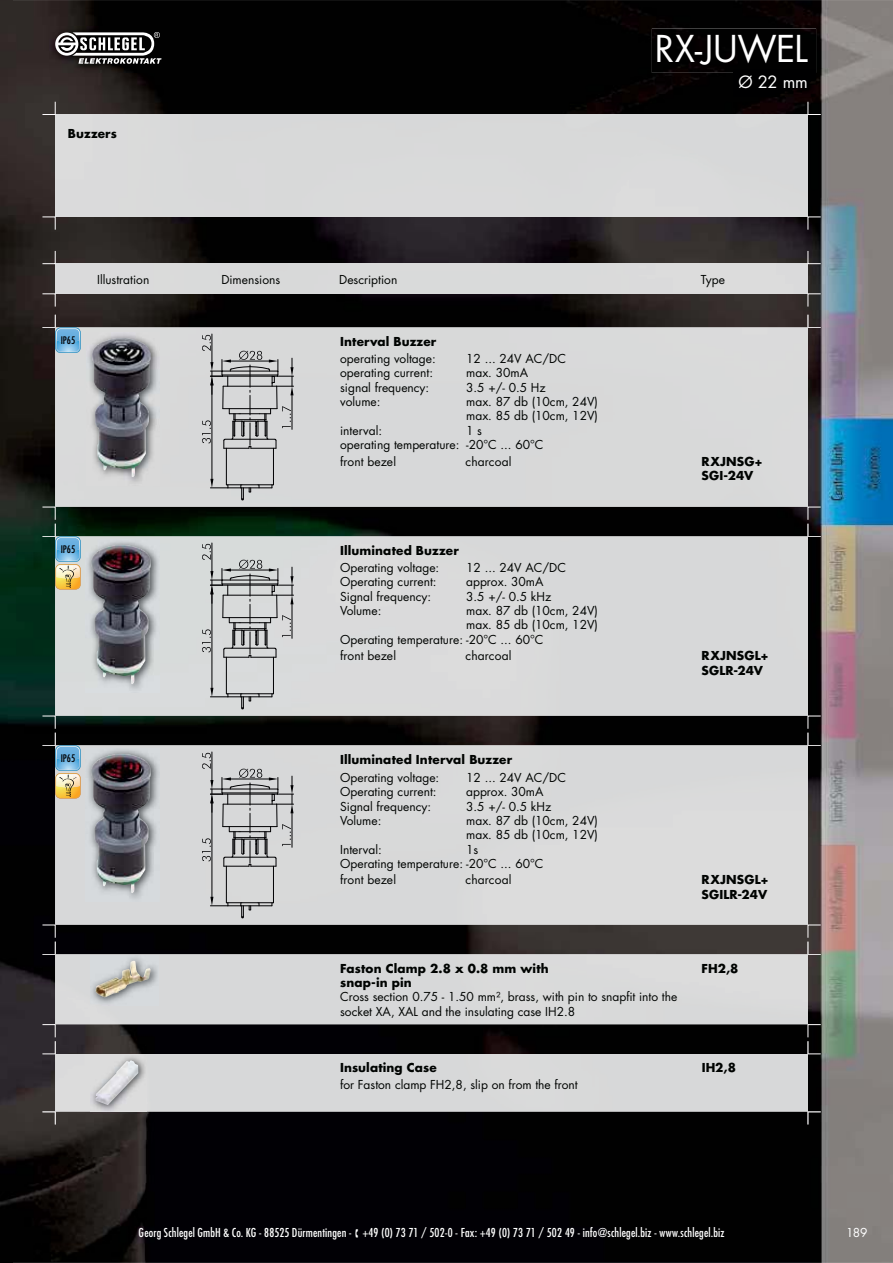
<style>
.page{position:relative;width:893px;height:1263px;background:#fff}
.page>*{position:absolute;margin:0;border:0;box-sizing:border-box;transform-origin:0 0}
.t1{font:36px "Futura Std";letter-spacing:-.015em;color:#fff}
.t2{font:16.5px "Futura Std";color:#fff}
.t3{font:12px/14.4px "Futura Std";color:#000301}
.t4{font:700 12px/14.4px "Futura Std";letter-spacing:.01em;color:#000301}
.t5{font:condensed 12px "Futura Std";letter-spacing:.015em;color:#fff}
.t6{font:12px "Futura Std";color:#fff}
.t7{font:condensed 10.2px "Futura Std";color:#000002}
</style>
<div class="page">
<img style="left:0;top:0;width:893px;height:1263px">
<div style="left:55px;top:115px;width:753px;height:102px;background:#d9d9da"></div>
<div style="left:55px;top:264px;width:753px;height:29px;background:#d9dada"></div>
<svg style="left:42px;top:293px;width:14px;height:14px"></svg>
<svg style="left:807px;top:293px;width:14px;height:14px"></svg>
<svg style="left:42px;top:217px;width:14px;height:13px"></svg>
<svg style="left:807px;top:217px;width:14px;height:13px"></svg>
<svg style="left:807px;top:251px;width:14px;height:13px"></svg>
<svg style="left:42px;top:251px;width:14px;height:13px"></svg>
<svg style="left:807px;top:102px;width:14px;height:13px"></svg>
<svg style="left:42px;top:102px;width:14px;height:13px"></svg>
<div style="left:55px;top:449px;width:753px;height:58px;background:#d8d8d9"></div>
<div style="left:55px;top:658px;width:753px;height:58px;background:#d9dada"></div>
<div style="left:55px;top:867px;width:753px;height:58px;background:#d8d9d9"></div>
<svg style="left:42px;top:925px;width:779px;height:29px;background:#1b1918"></svg>
<div style="left:55px;top:954px;width:753px;height:70px;background:#d7d8d9"></div>
<svg style="left:42px;top:1024px;width:779px;height:30px;background:#0b0a0b"></svg>
<div style="left:55px;top:1054px;width:753px;height:58px;background:#d7d8d9"></div>
<svg style="left:42px;top:1112px;width:779px;height:12px;background:#080709"></svg>
<img style="left:50px;top:27px;width:120px;height:45px">
<svg style="left:55px;top:32px;width:107px;height:32px"></svg>
<img style="left:87px;top:449px;width:72px;height:36px">
<img style="left:92px;top:449px;width:59px;height:28px">
<hr style="left:212px;top:385px;width:1px;height:94px;background:#000002">
<hr style="left:226px;top:448px;width:1px;height:37px;background:#000002">
<hr style="left:273px;top:448px;width:1px;height:37px;background:#000002">
<svg style="left:210px;top:479px;width:64px;height:21px"></svg>
<svg style="left:42px;top:315px;width:779px;height:134px;background:#b6b6b7"></svg>
<img style="left:86px;top:658px;width:73px;height:34px">
<img style="left:91px;top:658px;width:60px;height:26px">
<hr style="left:212px;top:594px;width:1px;height:94px;background:#000002">
<hr style="left:226px;top:657px;width:1px;height:37px;background:#000002">
<hr style="left:273px;top:657px;width:1px;height:37px;background:#000002">
<svg style="left:210px;top:688px;width:64px;height:21px"></svg>
<svg style="left:42px;top:507px;width:779px;height:151px;background:#9fa2a1"></svg>
<img style="left:86px;top:867px;width:73px;height:34px">
<img style="left:91px;top:867px;width:60px;height:26px">
<hr style="left:212px;top:803px;width:1px;height:94px;background:#000002">
<hr style="left:226px;top:866px;width:1px;height:37px;background:#000002">
<hr style="left:273px;top:866px;width:1px;height:37px;background:#000002">
<svg style="left:210px;top:897px;width:64px;height:21px"></svg>
<svg style="left:42px;top:716px;width:779px;height:151px;background:#a0a1a1"></svg>
<img style="left:90px;top:956px;width:69px;height:49px">
<img style="left:95px;top:961px;width:56px;height:36px">
<img style="left:90px;top:1055px;width:57px;height:58px">
<img style="left:96px;top:1060px;width:42px;height:45px">
<div style="left:652px;top:29px;width:164px;height:44px;background:#010101"></div>
<img style="left:733px;top:70px;width:82px;height:26px">
<p class="t4" style="left:68px;top:127px;width:50px">Buzzers</p>
<h1 class="t1" style="left:655px;top:32px;width:155px">RX-JUWEL</h1>
<h2 class="t2" style="left:738px;top:74px;width:71px">Ø 22 mm</h2>
<p class="t7" style="left:61px;top:335px;width:16px">IP65</p>
<p class="t3" style="left:97px;top:273px;width:54px">Illustration</p>
<p class="t3" style="left:221px;top:273px;width:60px">Dimensions</p>
<p class="t3" style="left:339px;top:273px;width:60px">Description</p>
<p class="t3" style="left:701px;top:273px;width:26px">Type</p>
<p class="t4" style="left:340px;top:335px;width:98px">Interval Buzzer</p>
<p class="t3" style="left:340px;top:352px;width:97px">operating voltage:</p>
<p class="t3" style="left:466px;top:352px;width:101px">12 ... 24V AC/DC</p>
<p class="t3" style="left:340px;top:366px;width:94px">operating current:</p>
<p class="t3" style="left:466px;top:366px;width:63px">max. 30mA</p>
<p class="t3" style="left:340px;top:381px;width:91px">signal frequency:</p>
<p class="t3" style="left:466px;top:381px;width:81px">3.5 +/- 0.5 Hz</p>
<p class="t3" style="left:340px;top:395px;width:42px">volume:</p>
<p class="t3" style="left:466px;top:395px;width:133px">max. 87 db (10cm, 24V) max. 85 db (10cm, 12V)</p>
<p class="t3" style="left:340px;top:424px;width:43px">interval:</p>
<p class="t3" style="left:340px;top:424px;width:205px;text-indent:126px">1 s<br>operating temperature: -20°C ... 60°C</p>
<p class="t3" style="left:340px;top:455px;width:57px">front bezel</p>
<p class="t3" style="left:466px;top:455px;width:47px">charcoal</p>
<p class="t4" style="left:702px;top:455px;width:62px">RXJNSG+<br>SGI-24V</p>
<p class="t7" style="left:61px;top:544px;width:16px">IP65</p>
<p class="t4" style="left:340px;top:544px;width:120px">Illuminated Buzzer</p>
<p class="t3" style="left:340px;top:561px;width:101px">Operating voltage:</p>
<p class="t3" style="left:466px;top:561px;width:101px">12 ... 24V AC/DC</p>
<p class="t3" style="left:340px;top:575px;width:98px">Operating current:</p>
<p class="t3" style="left:466px;top:575px;width:79px">approx. 30mA</p>
<p class="t3" style="left:340px;top:590px;width:93px">Signal frequency:</p>
<p class="t3" style="left:466px;top:590px;width:87px">3.5 +/- 0.5 kHz</p>
<p class="t3" style="left:340px;top:604px;width:43px">Volume:</p>
<p class="t3" style="left:466px;top:604px;width:133px">max. 87 db (10cm, 24V)</p>
<p class="t3" style="left:466px;top:619px;width:133px">max. 85 db (10cm, 12V)</p>
<p class="t3" style="left:340px;top:633px;width:205px">Operating temperature: -20°C ... 60°C</p>
<p class="t3" style="left:340px;top:649px;width:57px">front bezel</p>
<p class="t3" style="left:466px;top:649px;width:47px">charcoal</p>
<p class="t4" style="left:702px;top:649px;width:69px">RXJNSGL+<br>SGLR-24V</p>
<p class="t7" style="left:61px;top:753px;width:16px">IP65</p>
<p class="t4" style="left:340px;top:753px;width:173px">Illuminated Interval Buzzer</p>
<p class="t3" style="left:340px;top:771px;width:101px">Operating voltage:</p>
<p class="t3" style="left:466px;top:771px;width:101px">12 ... 24V AC/DC</p>
<p class="t3" style="left:340px;top:785px;width:98px">Operating current:</p>
<p class="t3" style="left:466px;top:785px;width:79px">approx. 30mA</p>
<p class="t3" style="left:340px;top:800px;width:93px">Signal frequency:</p>
<p class="t3" style="left:466px;top:800px;width:87px">3.5 +/- 0.5 kHz</p>
<p class="t3" style="left:340px;top:814px;width:43px">Volume:</p>
<p class="t3" style="left:466px;top:814px;width:133px">max. 87 db (10cm, 24V) max. 85 db (10cm, 12V)</p>
<p class="t3" style="left:340px;top:843px;width:43px">Interval:</p>
<p class="t3" style="left:340px;top:843px;width:205px;text-indent:126px">1s<br>Operating temperature: -20°C ... 60°C</p>
<p class="t3" style="left:340px;top:874px;width:57px">front bezel</p>
<p class="t3" style="left:466px;top:874px;width:47px">charcoal</p>
<p class="t4" style="left:702px;top:874px;width:69px">RXJNSGL+<br>SGILR-24V</p>
<p class="t4" style="left:340px;top:962px;width:210px">Faston Clamp 2.8 x 0.8 mm with snap-in pin</p>
<p class="t4" style="left:702px;top:962px;width:38px">FH2,8</p>
<p class="t3" style="left:340px;top:990px;width:339px">Cross section 0.75 - 1.50 mm², brass, with pin to snapfit into the socket XA, XAL and the insulating case IH2.8</p>
<p class="t4" style="left:340px;top:1062px;width:98px">Insulating Case</p>
<p class="t4" style="left:702px;top:1062px;width:36px">IH2,8</p>
<p class="t3" style="left:340px;top:1079px;width:239px">for Faston clamp FH2,8, slip on from the front</p>
<p class="t5" style="left:139px;top:1226px;width:587px">Georg Schlegel GmbH &amp; Co. KG - 88525 Dürmentingen - ▪ +49 (0) 73 71 / 502-0 - Fax: +49 (0) 73 71 / 502 49 - info@schlegel.biz - www.schlegel.biz</p>
<p class="t6" style="left:846px;top:1227px;width:23px">189</p>
</div>
